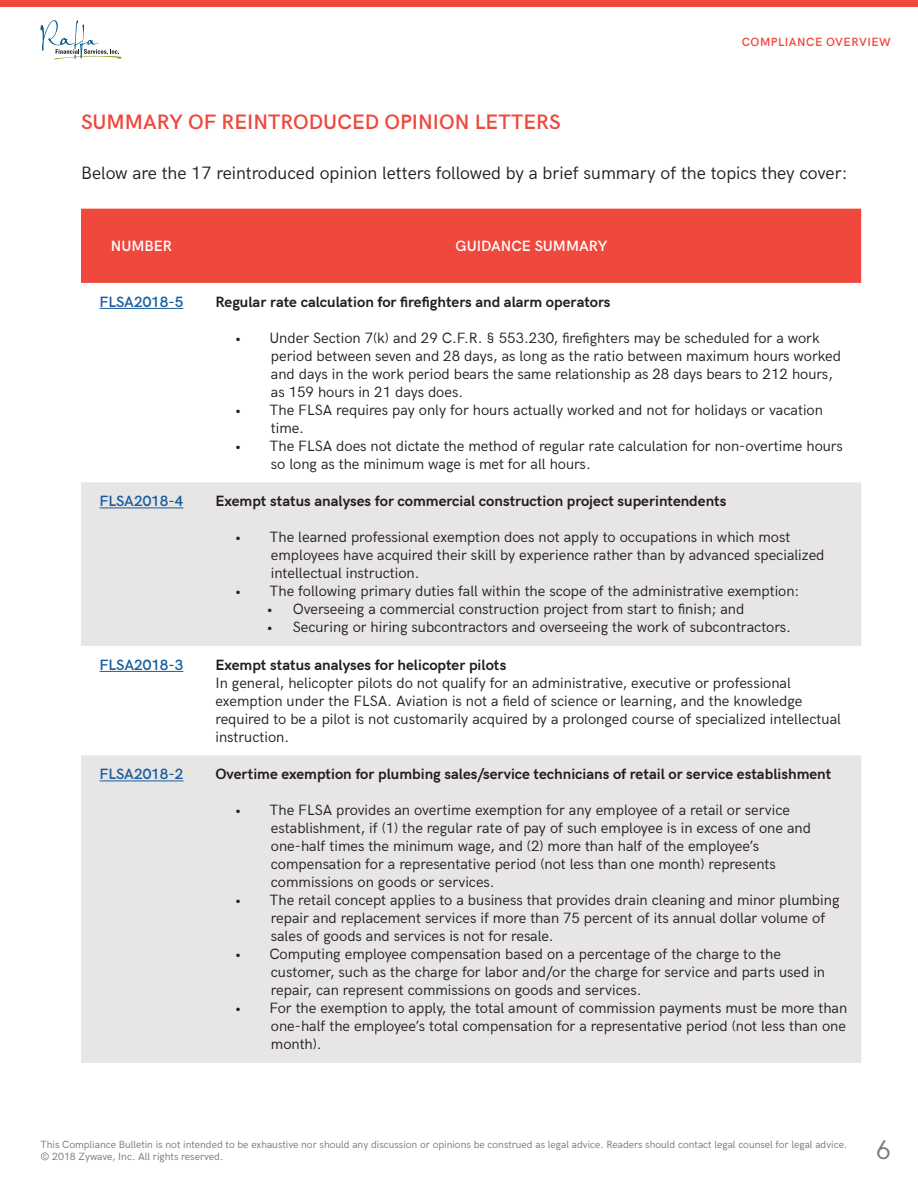
<style>
.page{position:relative;width:918px;height:1188px;background:#fff}
.page>*{position:absolute;margin:0;border:0;box-sizing:border-box;transform-origin:0 0}
.t1{font:27px "HK Grotesk";color:#777779}
.t2{font:600 21px "HK Grotesk";color:#ef483c}
.t3{font:18px "HK Grotesk";color:#231f20}
.t4{font:15px/18px "HK Grotesk";color:#231f20}
.t5{font:700 15px "HK Grotesk";color:#231f20}
.t6{font:600 15px "HK Grotesk";color:#175d9e}
.t7{font:600 15px "HK Grotesk";color:#fff}
.t8{font:600 12px "HK Grotesk";letter-spacing:.04em;color:#ef483c}
.t9{font:10.5px/12px "HK Grotesk";color:#777779}
</style>
<div class="page">
<div style="left:0;top:0;width:918px;height:7px;background:#ef483c"></div>
<svg style="left:40px;top:20px;width:82px;height:39px"></svg>
<div style="left:81px;top:209px;width:780px;height:74px;background:#ef483c"></div>
<svg style="left:81px;top:482px;width:780px;height:581px;fill:#e8e6e5"></svg>
<hr style="left:100px;top:308px;width:83px;height:1px;background:#175d9e">
<hr style="left:100px;top:508px;width:83px;height:1px;background:#175d9e">
<hr style="left:100px;top:671px;width:83px;height:1px;background:#175d9e">
<hr style="left:100px;top:781px;width:83px;height:1px;background:#175d9e">
<p class="t8" style="left:742px;top:33px;width:151px">COMPLIANCE OVERVIEW</p>
<p class="t2" style="left:81px;top:106px;width:481px">SUMMARY OF REINTRODUCED OPINION LETTERS</p>
<p class="t3" style="left:81px;top:159px;width:768px">Below are the 17 reintroduced opinion letters followed by a brief summary of the topics they cover:</p>
<p class="t7" style="left:111px;top:235px;width:63px">NUMBER</p>
<p class="t7" style="left:456px;top:235px;width:153px">GUIDANCE SUMMARY</p>
<p class="t6" style="left:100px;top:290px;width:85px">FLSA2018-5</p>
<p class="t5" style="left:215px;top:291px;width:397px">Regular rate calculation for firefighters and alarm operators</p>
<p class="t4" style="left:235px;top:328px;width:586px">• Under Section 7(k) and 29 C.F.R. § 553.230, firefighters may be scheduled for a work</p>
<p class="t4" style="left:271px;top:346px;width:572px">period between seven and 28 days, as long as the ratio between maximum hours worked</p>
<p class="t4" style="left:271px;top:364px;width:563px">and days in the work period bears the same relationship as 28 days bears to 212 hours,</p>
<p class="t4" style="left:271px;top:382px;width:194px">as 159 hours in 21 days does.</p>
<p class="t4" style="left:235px;top:400px;width:589px">• The FLSA requires pay only for hours actually worked and not for holidays or vacation</p>
<p class="t4" style="left:271px;top:418px;width:35px">time.</p>
<p class="t4" style="left:235px;top:436px;width:609px">• The FLSA does not dictate the method of regular rate calculation for non-overtime hours</p>
<p class="t4" style="left:271px;top:454px;width:321px">so long as the minimum wage is met for all hours.</p>
<p class="t6" style="left:100px;top:490px;width:85px">FLSA2018-4</p>
<p class="t5" style="left:215px;top:490px;width:513px">Exempt status analyses for commercial construction project superintendents</p>
<p class="t4" style="left:235px;top:527px;width:557px">• The learned professional exemption does not apply to occupations in which most</p>
<p class="t4" style="left:271px;top:545px;width:555px">employees have acquired their skill by experience rather than by advanced specialized</p>
<p class="t4" style="left:271px;top:563px;width:150px">intellectual instruction.</p>
<p class="t4" style="left:235px;top:581px;width:566px">• The following primary duties fall within the scope of the administrative exemption:</p>
<p class="t4" style="left:267px;top:599px;width:479px">• Overseeing a commercial construction project from start to finish; and</p>
<p class="t4" style="left:267px;top:617px;width:526px">• Securing or hiring subcontractors and overseeing the work of subcontractors.</p>
<p class="t6" style="left:100px;top:654px;width:85px">FLSA2018-3</p>
<p class="t5" style="left:215px;top:654px;width:292px">Exempt status analyses for helicopter pilots</p>
<p class="t4" style="left:215px;top:673px;width:627px">In general, helicopter pilots do not qualify for an administrative, executive or professional exemption under the FLSA. Aviation is not a field of science or learning, and the knowledge required to be a pilot is not customarily acquired by a prolonged course of specialized intellectual instruction.</p>
<p class="t6" style="left:100px;top:763px;width:85px">FLSA2018-2</p>
<p class="t5" style="left:215px;top:763px;width:617px">Overtime exemption for plumbing sales/service technicians of retail or service establishment</p>
<p class="t4" style="left:235px;top:800px;width:556px">• The FLSA provides an overtime exemption for any employee of a retail or service</p>
<p class="t4" style="left:271px;top:818px;width:542px">establishment, if (1) the regular rate of pay of such employee is in excess of one and</p>
<p class="t4" style="left:271px;top:836px;width:490px">one-half times the minimum wage, and (2) more than half of the employee’s</p>
<p class="t4" style="left:271px;top:854px;width:507px">compensation for a representative period (not less than one month) represents</p>
<p class="t4" style="left:271px;top:872px;width:225px">commissions on goods or services.</p>
<p class="t4" style="left:235px;top:890px;width:606px">• The retail concept applies to a business that provides drain cleaning and minor plumbing</p>
<p class="t4" style="left:271px;top:908px;width:556px">repair and replacement services if more than 75 percent of its annual dollar volume of</p>
<p class="t4" style="left:271px;top:926px;width:284px">sales of goods and services is not for resale.</p>
<p class="t4" style="left:235px;top:944px;width:547px">• Computing employee compensation based on a percentage of the charge to the</p>
<p class="t4" style="left:271px;top:962px;width:556px">customer, such as the charge for labor and/or the charge for service and parts used in</p>
<p class="t4" style="left:271px;top:980px;width:372px">repair, can represent commissions on goods and services.</p>
<p class="t4" style="left:235px;top:998px;width:614px">• For the exemption to apply, the total amount of commission payments must be more than</p>
<p class="t4" style="left:271px;top:1016px;width:577px">one-half the employee’s total compensation for a representative period (not less than one</p>
<p class="t4" style="left:271px;top:1034px;width:52px">month).</p>
<p class="t9" style="left:40px;top:1138px;width:808px">This Compliance Bulletin is not intended to be exhaustive nor should any discussion or opinions be construed as legal advice. Readers should contact legal counsel for legal advice. © 2018 Zywave, Inc. All rights reserved.</p>
<h1 class="t1" style="left:876px;top:1129px;width:17px">6</h1>
</div>
